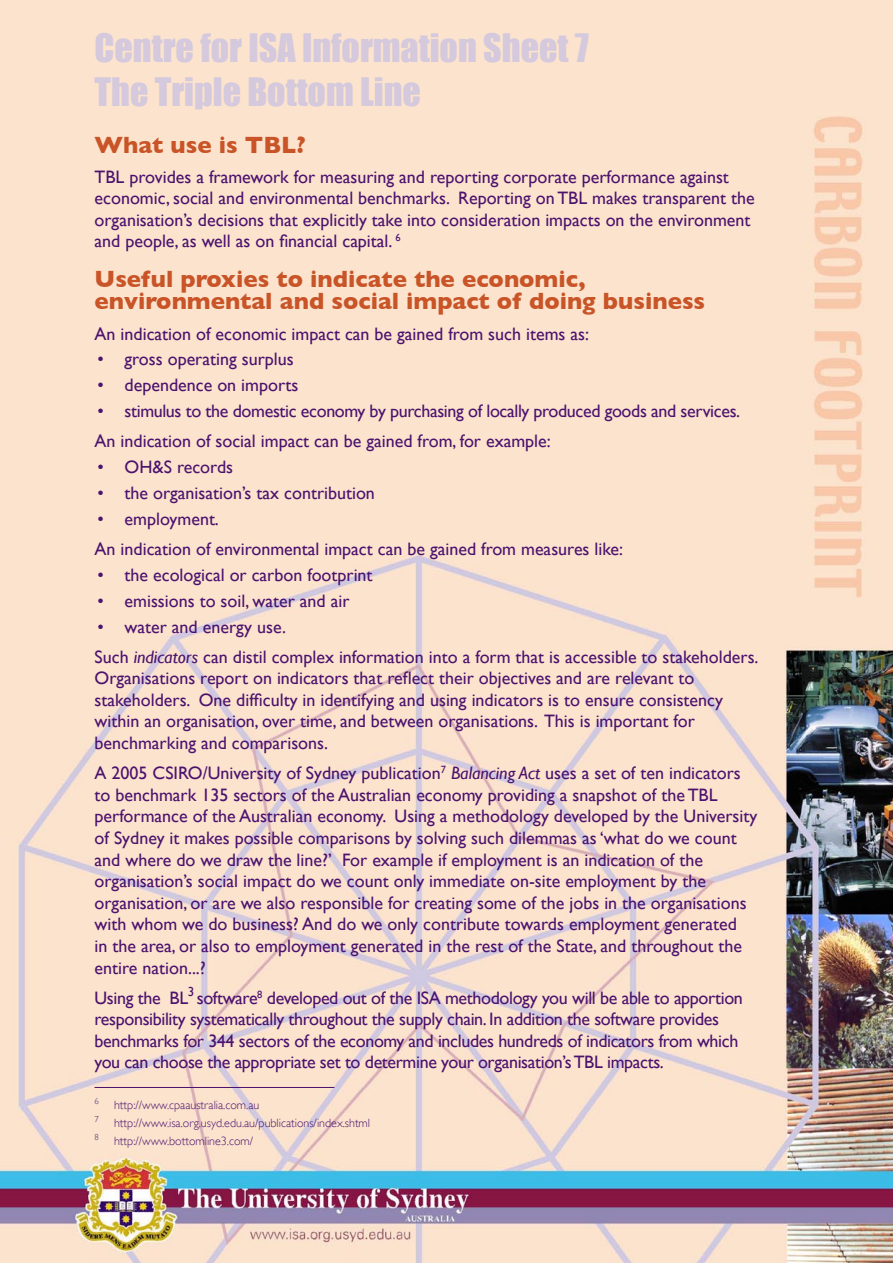
<style>
.page{position:relative;width:893px;height:1263px;background:#fff}
.page>*{position:absolute;margin:0;border:0;box-sizing:border-box;transform-origin:0 0}
.t1{font:36px/43.2px "Impact";color:#d4c9dd}
.t2{font:700 24px/22.5px "Gill Sans";color:#c85427}
.t3{font:18px/21.6px "Gill Sans";color:#4b126e}
.t4{font:18px/21.6px "Gill Sans";letter-spacing:-.02em;color:#4b126e}
.t5{font:300 12px "Gill Sans";color:#4b126e}
.t6{font:300 8.7px "Gill Sans";color:#392e7a}
.t7{font:300 8.7px "Gill Sans";color:#4b126e}
.s1{font-style:italic}
</style>
<div class="page">
<img style="left:0;top:0;width:893px;height:1263px">
<hr style="left:95px;top:1087px;width:239px;height:1px;background:#4b126e">
<h1 class="t1" style="left:95px;top:27px;width:496px">Centre for ISA Information Sheet 7<br>The Triple Bottom Line</h1>
<h2 class="t2" style="left:95px;top:133px;width:213px">What use is TBL?</h2>
<p class="t3" style="left:95px;top:166px;width:662px">TBL provides a framework for measuring and reporting corporate performance against economic, social and environmental benchmarks. Reporting on TBL makes transparent the organisation’s decisions that explicitly take into consideration impacts on the environment and people, as well as on financial capital. <sup>6</sup></p>
<h2 class="t2" style="left:95px;top:267px;width:612px">Useful proxies to indicate the economic, environmental and social impact of doing business</h2>
<p class="t3" style="left:95px;top:323px;width:496px">An indication of economic impact can be gained from such items as:</p>
<p class="t3" style="left:98px;top:348px;width:198px">• gross operating surplus</p>
<p class="t3" style="left:98px;top:374px;width:202px">• dependence on imports</p>
<p class="t4" style="left:95px;top:396px;width:647px;line-height:30.2px">• stimulus to the domestic economy by purchasing of locally produced goods and services.<br>An indication of social impact can be gained from, for example:</p>
<p class="t3" style="left:98px;top:456px;width:137px">• OH&amp;S records</p>
<p class="t3" style="left:98px;top:482px;width:279px">• the organisation’s tax contribution</p>
<p class="t3" style="left:95px;top:503px;width:530px;line-height:30.2px">• employment.<br>An indication of environmental impact can be gained from measures like:</p>
<p class="t3" style="left:98px;top:564px;width:277px">• the ecological or carbon footprint</p>
<p class="t3" style="left:98px;top:590px;width:253px">• emissions to soil, water and air</p>
<p class="t3" style="left:95px;top:611px;width:665px;line-height:30.2px">• water and energy use.<br>Such <span class="s1">indicators</span> can distil complex information into a form that is accessible to stakeholders.</p>
<p class="t3" style="left:95px;top:667px;width:630px">Organisations report on indicators that reflect their objectives and are relevant to stakeholders. One difficulty in identifying and using indicators is to ensure consistency within an organisation, over time, and between organisations. This is important for benchmarking and comparisons.</p>
<p class="t3" style="left:95px;top:762px;width:664px">A 2005 CSIRO/University of Sydney publication<sup>7</sup> <span class="s1">Balancing Act</span> uses a set of ten indicators to benchmark 135 sectors of the Australian economy providing a snapshot of the TBL performance of the Australian economy. Using a methodology developed by the University of Sydney it makes possible comparisons by solving such dilemmas as ‘what do we count and where do we draw the line?’ For example if employment is an indication of the organisation’s social impact do we count only immediate on-site employment by the organisation, or are we also responsible for creating some of the jobs in the organisations with whom we do business? And do we only contribute towards employment generated<br>in the area, or also to employment generated in the rest of the State, and throughout the entire nation...?</p>
<p class="t4" style="left:95px;top:987px;width:650px">Using the BL<sup>3</sup> software<sup>8</sup> developed out of the ISA methodology you will be able to apportion responsibility systematically throughout the supply chain. In addition the software provides benchmarks for 344 sectors of the economy and includes hundreds of indicators from which you can choose the appropriate set to determine your organisation’s TBL impacts.</p>
<p class="t6" style="left:95px;top:1096px;width:6px">6</p>
<p class="t5" style="left:114px;top:1098px;width:147px">http://www.cpaaustralia.com.au</p>
<p class="t7" style="left:95px;top:1114px;width:6px">7</p>
<p class="t5" style="left:114px;top:1116px;width:258px">http://www.isa.org.usyd.edu.au/publications/index.shtml</p>
<p class="t6" style="left:95px;top:1132px;width:6px">8</p>
<p class="t5" style="left:114px;top:1134px;width:141px">http://www.bottomline3.com/</p>
</div>
